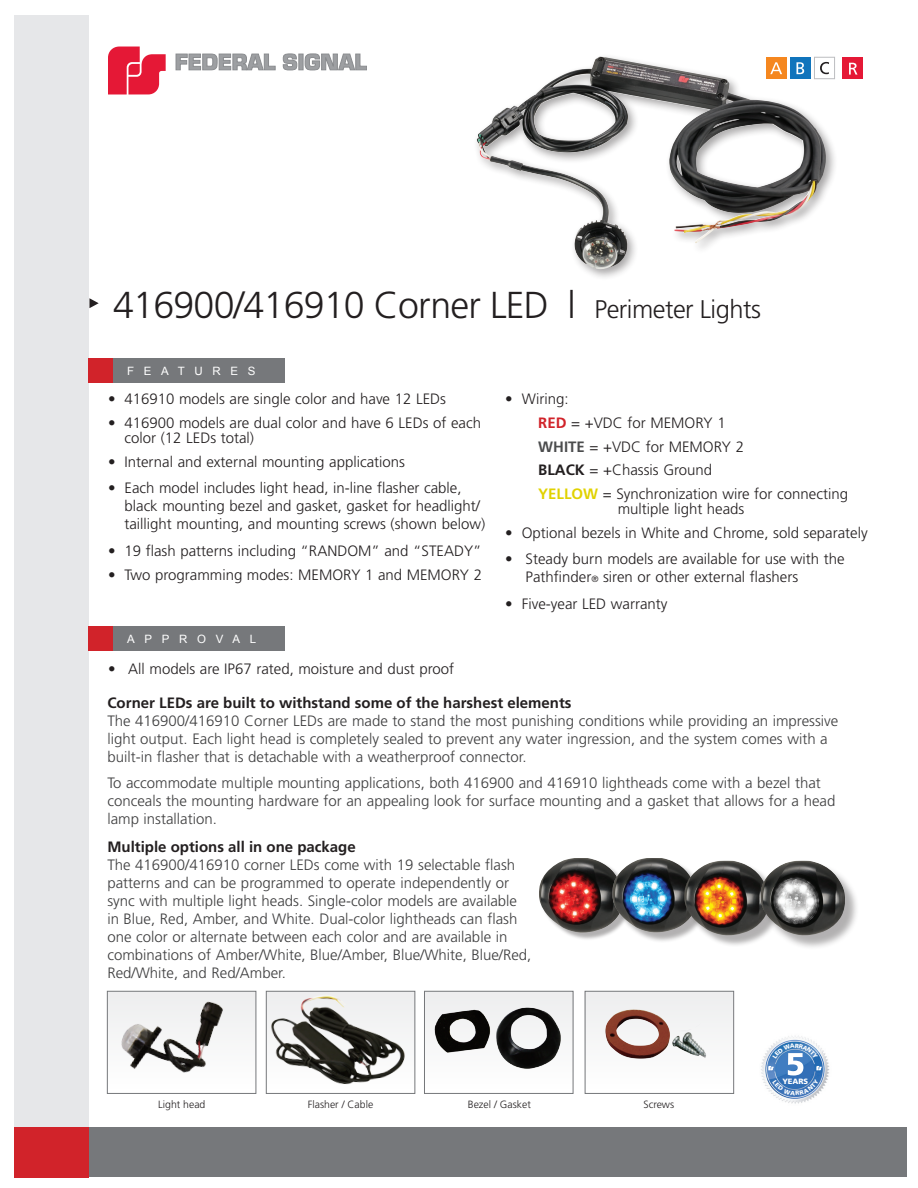
<style>
.page{position:relative;width:918px;height:1188px;background:#fff}
.page>*{position:absolute;margin:0;border:0;box-sizing:border-box;transform-origin:0 0}
.t1{font:300 37.5px "Frutiger";letter-spacing:-.02em;color:#231f20}
.t2{font:300 15px/18px "Frutiger";color:#3e3e3f}
.t3{font:300 15px/23.7px "Frutiger";color:#231f20}
.t4{font:700 15px "Frutiger";color:#231f20}
.t5{font:11.55px "Arial";letter-spacing:.85em;color:#fff}
.t6{font:300 10.5px "Frutiger";color:#231f20}
.t7{font:900 7.65px "Frutiger";color:#fff}
.s1{font-size:25.5px}
.s2{font-weight:700;color:#d1232a}
.s3{font-weight:700;color:#4b4c4d}
.s4{font-weight:700}
.s5{font-weight:700;color:#e1d201}
.s6{font-size:9px}
</style>
<div class="page">
<div style="left:14px;top:15px;width:74px;height:1162px;background:#e6e7e9"></div>
<div style="left:14px;top:1127px;width:892px;height:50px;background:#76787b"></div>
<div style="left:14px;top:1128px;width:74px;height:50px;background:#d1232a"></div>
<div style="left:88px;top:358px;width:25px;height:25px;background:#d1232a"></div>
<svg style="left:89px;top:298px;width:10px;height:10px"></svg>
<svg style="left:176px;top:54px;width:99px;height:16px"></svg>
<svg style="left:283px;top:54px;width:14px;height:16px"></svg>
<hr style="left:299px;top:54px;width:4px;height:16px;background:#96989b">
<svg style="left:305px;top:54px;width:62px;height:16px"></svg>
<svg style="left:108px;top:47px;width:58px;height:47px"></svg>
<div style="left:113px;top:358px;width:172px;height:25px;background:#76787b"></div>
<div style="left:843px;top:57px;width:20px;height:22px;background:#e51836"></div>
<svg style="left:849px;top:63px;width:9px;height:12px"></svg>
<img style="left:761px;top:1036px;width:69px;height:68px">
<div style="left:266px;top:991px;width:149px;height:108px;background:linear-gradient(to bottom,#ededee,#fff)"></div>
<div style="left:425px;top:991px;width:148px;height:108px;background:linear-gradient(to right,#f9f9f9,#f9f9f9)"></div>
<div style="left:585px;top:991px;width:148px;height:108px;background:#fafafa"></div>
<img style="left:430px;top:1003px;width:133px;height:69px">
<img style="left:111px;top:990px;width:121px;height:83px">
<img style="left:267px;top:990px;width:143px;height:99px">
<img style="left:605px;top:1008px;width:101px;height:51px">
<div style="left:107px;top:991px;width:149px;height:103px;border:1px solid #76787b"></div>
<div style="left:266px;top:991px;width:149px;height:103px;border:1px solid #76787b"></div>
<div style="left:424px;top:991px;width:149px;height:103px;border:1px solid #76787b"></div>
<div style="left:585px;top:991px;width:149px;height:103px;border:1px solid #76787b"></div>
<div style="left:473px;top:53px;width:365px;height:228px;background:#231f20;opacity:.4"></div>
<img style="left:476px;top:57px;width:152px;height:212px">
<div style="left:541px;top:859px;width:91px;height:82px;background:#231f20;opacity:.35"></div>
<img style="left:539px;top:858px;width:73px;height:75px">
<div style="left:614px;top:859px;width:93px;height:84px;background:#231f20;opacity:.35"></div>
<img style="left:612px;top:858px;width:86px;height:75px">
<div style="left:686px;top:863px;width:94px;height:84px;background:#231f20;opacity:.35"></div>
<img style="left:684px;top:861px;width:76px;height:75px">
<div style="left:762px;top:862px;width:98px;height:88px;background:#231f20;opacity:.35"></div>
<img style="left:760px;top:861px;width:86px;height:75px">
<div style="left:88px;top:626px;width:25px;height:25px;background:#d1232a"></div>
<div style="left:113px;top:626px;width:172px;height:25px;background:#76787b"></div>
<svg style="left:768px;top:1043px;width:54px;height:52px;background:#6694c8"></svg>
<h1 class="t1" style="left:113px;top:283px;width:649px">416900/416910 Corner LED l <span class="s1">Perimeter Lights</span></h1>
<p class="t5" style="left:127px;top:363px;width:130px">FEATURES</p>
<p class="t3" style="left:108px;top:388px;width:340px">• 416910 models are single color and have 12 LEDs</p>
<p class="t3" style="left:124px;top:416px;width:358px;line-height:15px;text-indent:-16px">• 416900 models are dual color and have 6 LEDs of each color (12 LEDs total)</p>
<p class="t3" style="left:108px;top:450px;width:299px">• Internal and external mounting applications</p>
<p class="t3" style="left:124px;top:479px;width:362px;line-height:18px;text-indent:-16px">• Each model includes light head, in-line flasher cable, black mounting bezel and gasket, gasket for headlight/ taillight mounting, and mounting screws (shown below)</p>
<p class="t3" style="left:108px;top:539px;width:375px">• 19 flash patterns including “RANDOM” and “STEADY”</p>
<p class="t3" style="left:108px;top:563px;width:376px">• Two programming modes: MEMORY 1 and MEMORY 2</p>
<p class="t5" style="left:127px;top:631px;width:131px">APPROVAL</p>
<p class="t3" style="left:108px;top:657px;width:348px">• All models are IP67 rated, moisture and dust proof</p>
<p class="t3" style="left:538px;top:388px;width:311px;text-indent:-33px">• Wiring:<br><span class="s2">RED</span> = +VDC for MEMORY 1<br><span class="s3">WHITE</span> = +VDC for MEMORY 2<br><span class="s4">BLACK</span> = +Chassis Ground<br><span class="s5">YELLOW</span> = Synchronization wire for connecting</p>
<p class="t3" style="left:618px;top:497px;width:128px">multiple light heads</p>
<p class="t3" style="left:505px;top:521px;width:364px">• Optional bezels in White and Chrome, sold separately</p>
<p class="t3" style="left:526px;top:550px;width:321px;line-height:18px;text-indent:-20px">• Steady burn models are available for use with the<br>Pathfinder<span class="s6">®</span> siren or other external flashers</p>
<p class="t3" style="left:505px;top:592px;width:164px">• Five-year LED warranty</p>
<p class="t4" style="left:107px;top:694px;width:466px">Corner LEDs are built to withstand some of the harshest elements</p>
<p class="t2" style="left:107px;top:712px;width:732px">The 416900/416910 Corner LEDs are made to stand the most punishing conditions while providing an impressive light output. Each light head is completely sealed to prevent any water ingression, and the system comes with a built-in flasher that is detachable with a weatherproof connector.</p>
<p class="t2" style="left:107px;top:774px;width:730px">To accommodate multiple mounting applications, both 416900 and 416910 lightheads come with a bezel that conceals the mounting hardware for an appealing look for surface mounting and a gasket that allows for a head lamp installation.</p>
<p class="t4" style="left:107px;top:838px;width:250px">Multiple options all in one package</p>
<p class="t2" style="left:107px;top:856px;width:426px">The 416900/416910 corner LEDs come with 19 selectable flash patterns and can be programmed to operate independently or sync with multiple light heads. Single-color models are available in Blue, Red, Amber, and White. Dual-color lightheads can flash one color or alternate between each color and are available in combinations of Amber/White, Blue/Amber, Blue/White, Blue/Red, Red/White, and Red/Amber.</p>
<p class="t6" style="left:158px;top:1098px;width:49px">Light head</p>
<p class="t6" style="left:308px;top:1098px;width:67px">Flasher / Cable</p>
<p class="t6" style="left:468px;top:1098px;width:64px">Bezel / Gasket</p>
<p class="t6" style="left:643px;top:1098px;width:32px">Screws</p>
<p class="t7" style="left:782px;top:1076px;width:27px">YEARS</p>
</div>
